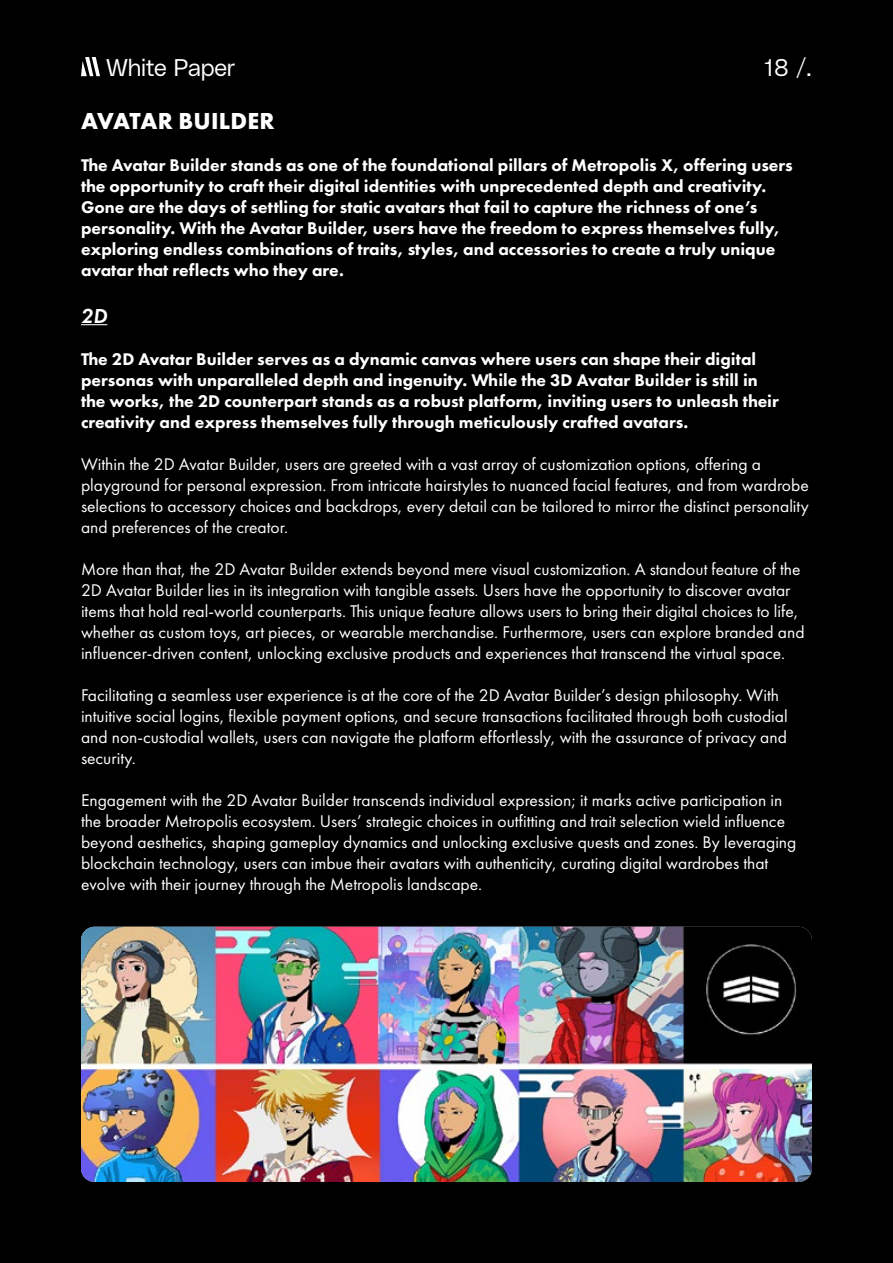
<style>
.page{position:relative;width:893px;height:1263px;background:#000}
.page>*{position:absolute;margin:0;border:0;box-sizing:border-box;transform-origin:0 0}
.t1{font:24px "Poly Sans Slim";letter-spacing:-.015em;color:#fff}
.t2{font:700 24px "Futura PT";letter-spacing:.01em;color:#fff}
.t3{font:italic 600 21px "Futura PT";color:#fff}
.t4{font:17.55px/21px "Futura PT";color:#fff}
.t5{font:800 17.55px/21px "Futura PT";color:#fff}
</style>
<div class="page">
<svg style="left:81px;top:57px;width:19px;height:19px"></svg>
<img style="left:81px;top:927px;width:731px;height:255px">
<svg style="left:81px;top:324px;width:26px;height:1px"></svg>
<h1 class="t1" style="left:106px;top:50px;width:131px">White Paper</h1>
<h1 class="t1" style="left:765px;top:50px;width:49px">18 /.</h1>
<h1 class="t2" style="left:81px;top:106px;width:195px">AVATAR BUILDER</h1>
<p class="t5" style="left:81px;top:155px;width:713px">The Avatar Builder stands as one of the foundational pillars of Metropolis X, offering users the opportunity to craft their digital identities with unprecedented depth and creativity.<br>Gone are the days of settling for static avatars that fail to capture the richness of one’s personality. With the Avatar Builder, users have the freedom to express themselves fully, exploring endless combinations of traits, styles, and accessories to create a truly unique avatar that reflects who they are.</p>
<p class="t3" style="left:81px;top:302px;width:28px">2D</p>
<p class="t5" style="left:81px;top:348px;width:699px">The 2D Avatar Builder serves as a dynamic canvas where users can shape their digital personas with unparalleled depth and ingenuity. While the 3D Avatar Builder is still in the works, the 2D counterpart stands as a robust platform, inviting users to unleash their creativity and express themselves fully through meticulously crafted avatars.</p>
<p class="t4" style="left:81px;top:453px;width:729px">Within the 2D Avatar Builder, users are greeted with a vast array of customization options, offering a playground for personal expression. From intricate hairstyles to nuanced facial features, and from wardrobe selections to accessory choices and backdrops, every detail can be tailored to mirror the distinct personality and preferences of the creator.</p>
<p class="t4" style="left:81px;top:558px;width:725px">More than that, the 2D Avatar Builder extends beyond mere visual customization. A standout feature of the 2D Avatar Builder lies in its integration with tangible assets. Users have the opportunity to discover avatar items that hold real-world counterparts. This unique feature allows users to bring their digital choices to life, whether as custom toys, art pieces, or wearable merchandise. Furthermore, users can explore branded and influencer-driven content, unlocking exclusive products and experiences that transcend the virtual space.</p>
<p class="t4" style="left:81px;top:684px;width:708px">Facilitating a seamless user experience is at the core of the 2D Avatar Builder’s design philosophy. With intuitive social logins, flexible payment options, and secure transactions facilitated through both custodial and non-custodial wallets, users can navigate the platform effortlessly, with the assurance of privacy and security.</p>
<p class="t4" style="left:81px;top:789px;width:717px">Engagement with the 2D Avatar Builder transcends individual expression; it marks active participation in the broader Metropolis ecosystem. Users’ strategic choices in outfitting and trait selection wield influence beyond aesthetics, shaping gameplay dynamics and unlocking exclusive quests and zones. By leveraging blockchain technology, users can imbue their avatars with authenticity, curating digital wardrobes that evolve with their journey through the Metropolis landscape.</p>
</div>
